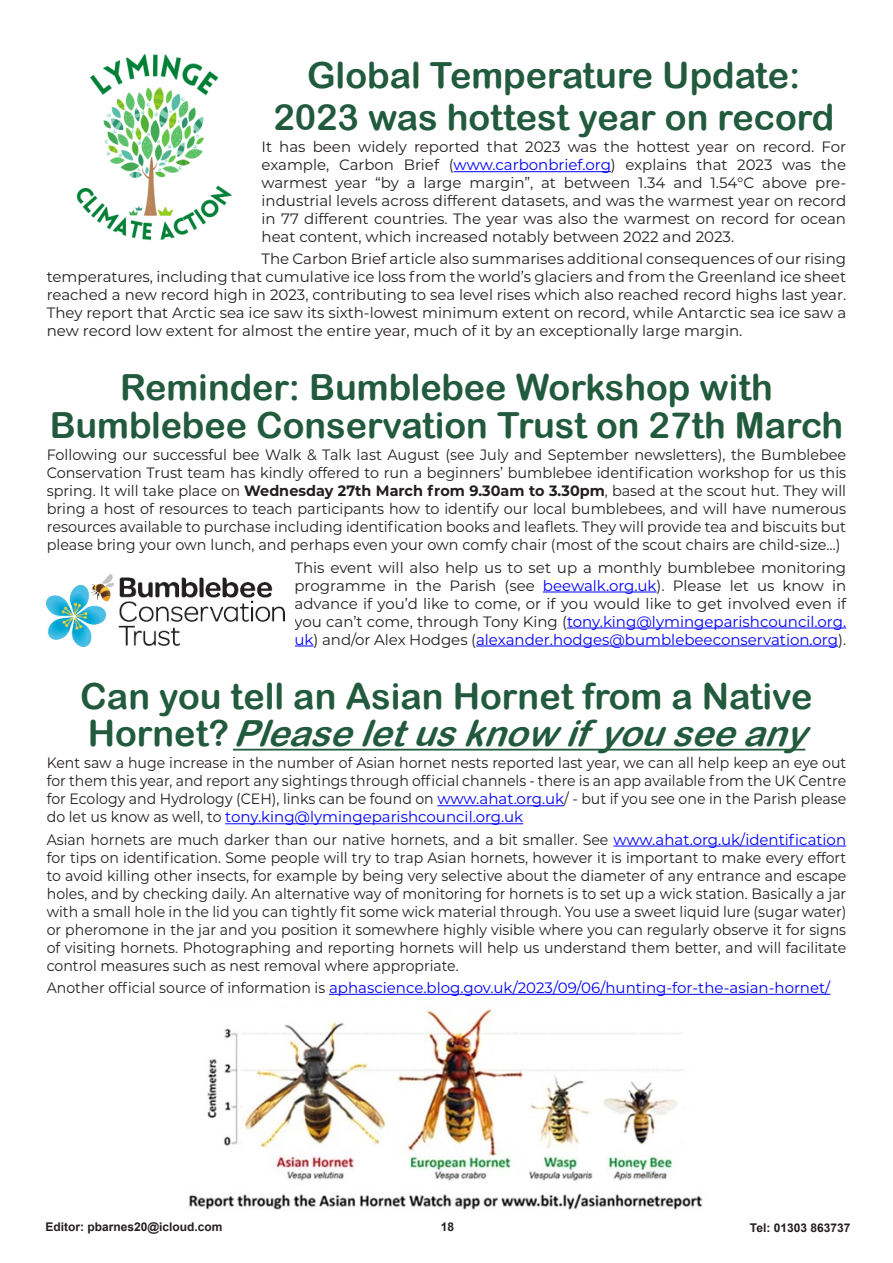
<style>
.page{position:relative;width:893px;height:1263px;background:#fff}
.page>*{position:absolute;margin:0;border:0;box-sizing:border-box;transform-origin:0 0}
.t1{font:36px/37.5px "Arial Rounded MT Bold";color:#215a3d;text-align:center}
.t2{font:15px/18px "Montserrat";color:#231f20;text-align:justify}
.t3{font:15px/18px "Montserrat";color:#231f20;text-align:justify;scale:.94 1}
.t4{font:15px/18px "Montserrat";color:#231f20;text-align:justify;scale:.96 1}
.t5{font:15px "Montserrat";color:#00f}
.t6{font:700 12px "Arial";color:#231f20}
.s1{color:#00f}
.s2{font-weight:700}
.s3{font-style:italic}
.s4{color:#231f20}
</style>
<div class="page">
<img style="left:76px;top:54px;width:156px;height:187px">
<hr style="left:454px;top:171px;width:157px;height:1px;background:#00f">
<hr style="left:543px;top:592px;width:114px;height:1px;background:#00f">
<hr style="left:567px;top:628px;width:279px;height:1px;background:#00f">
<svg style="left:295px;top:646px;width:19px;height:1px"></svg>
<hr style="left:476px;top:646px;width:362px;height:1px;background:#00f">
<hr style="left:233px;top:749px;width:572px;height:1px;background:#215a3d">
<hr style="left:437px;top:805px;width:127px;height:1px;background:#00f">
<hr style="left:225px;top:823px;width:298px;height:1px;background:#00f">
<hr style="left:613px;top:846px;width:233px;height:1px;background:#00f">
<hr style="left:329px;top:994px;width:501px;height:1px;background:#00f">
<img style="left:47px;top:574px;width:238px;height:72px">
<img style="left:188px;top:1008px;width:515px;height:202px">
<p class="t1" style="left:307px;top:56px;width:495px">Global Temperature Update:</p>
<p class="t1" style="left:273px;top:98px;width:562px">2023 was hottest year on record</p>
<p class="t2" style="left:261px;top:137px;width:586px">It has been widely reported that 2023 was the hottest year on record. For example, Carbon Brief (<span class="s1">www.carbonbrief.org</span>) explains that 2023 was the warmest year “by a large margin”, at between 1.34 and 1.54°C above pre&shy;industrial levels across different datasets, and was the warmest year on record in 77 different countries. The year was also the warmest on record for ocean heat content, which increased notably between 2022 and 2023.</p>
<p class="t2" style="left:47px;top:250px;width:801px;text-indent:215px">The Carbon Brief article also summarises additional consequences of our rising temperatures, including that cumulative ice loss from the world’s glaciers and from the Greenland ice sheet reached a new record high in 2023, contributing to sea level rises which also reached record highs last year.<br>They report that Arctic sea ice saw its sixth-lowest minimum extent on record, while Antarctic sea ice saw a new record low extent for almost the entire year, much of it by an exceptionally large margin.</p>
<p class="t1" style="left:50px;top:368px;width:795px">Reminder: Bumblebee Workshop with<br>Bumblebee Conservation Trust on 27th March</p>
<p class="t4" style="left:47px;top:445px;width:834px">Following our successful bee Walk &amp; Talk last August (see July and September newsletters), the Bumblebee Conservation Trust team has kindly offered to run a beginners’ bumblebee identification workshop for us this spring. It will take place on <span class="s2">Wednesday 27th March from 9.30am to 3.30pm</span>, based at the scout hut. They will bring a host of resources to teach participants how to identify our local bumblebees, and will have numerous resources available to purchase including identification books and leaflets. They will provide tea and biscuits but please bring your own lunch, and perhaps even your own comfy chair (most of the scout chairs are child-size…)</p>
<p class="t2" style="left:294px;top:558px;width:553px">This event will also help us to set up a monthly bumblebee monitoring programme in the Parish (see <span class="s1">beewalk.org.uk</span>). Please let us know in advance if you’d like to come, or if you would like to get involved even if you can’t come, through Tony King (<span class="s1">tony.king@lymingeparishcouncil.org. uk</span>) and/or Alex Hodges (<span class="s1">alexander.hodges@bumblebeeconservation.org</span>).</p>
<p class="t1" style="left:80px;top:676px;width:742px;text-align:left">Can you tell an Asian Hornet from a Native<br>H o r n e t ? <span class="s3">Pleaseletusknow ifyouseeany</span></p>
<p class="t3" style="left:47px;top:753px;width:852px">Kent saw a huge increase in the number of Asian hornet nests reported last year, we can all help keep an eye out for them this year, and report any sightings through official channels - there is an app available from the UK Centre for Ecology and Hydrology (CEH), links can be found on <span class="s1">www.ahat.org.uk</span>/ - but if you see one in the Parish please do let us know as well, to <span class="s1">tony.king@lymingeparishcouncil.org.uk</span></p>
<p class="t3" style="left:47px;top:830px;width:852px">Asian hornets are much darker than our native hornets, and a bit smaller. See <span class="s1">www.ahat.org.uk/identification </span>for tips on identification. Some people will try to trap Asian hornets, however it is important to make every effort to avoid killing other insects, for example by being very selective about the diameter of any entrance and escape holes, and by checking daily. An alternative way of monitoring for hornets is to set up a wick station. Basically a jar with a small hole in the lid you can tightly fit some wick material through. You use a sweet liquid lure (sugar water) or pheromone in the jar and you position it somewhere highly visible where you can regularly observe it for signs of visiting hornets. Photographing and reporting hornets will help us understand them better, and will facilitate control measures such as nest removal where appropriate.</p>
<p class="t5" style="left:47px;top:977px;width:785px"><span class="s4">Another official source of information is</span> aphascience.blog.gov.uk/2023/09/06/hunting-for-the-asian-hornet/</p>
<p class="t6" style="left:45px;top:1219px;width:179px">Editor: pbarnes20@icloud.com</p>
<p class="t6" style="left:441px;top:1219px;width:15px">18</p>
<p class="t6" style="left:750px;top:1220px;width:102px">Tel: 01303 863737</p>
</div>
